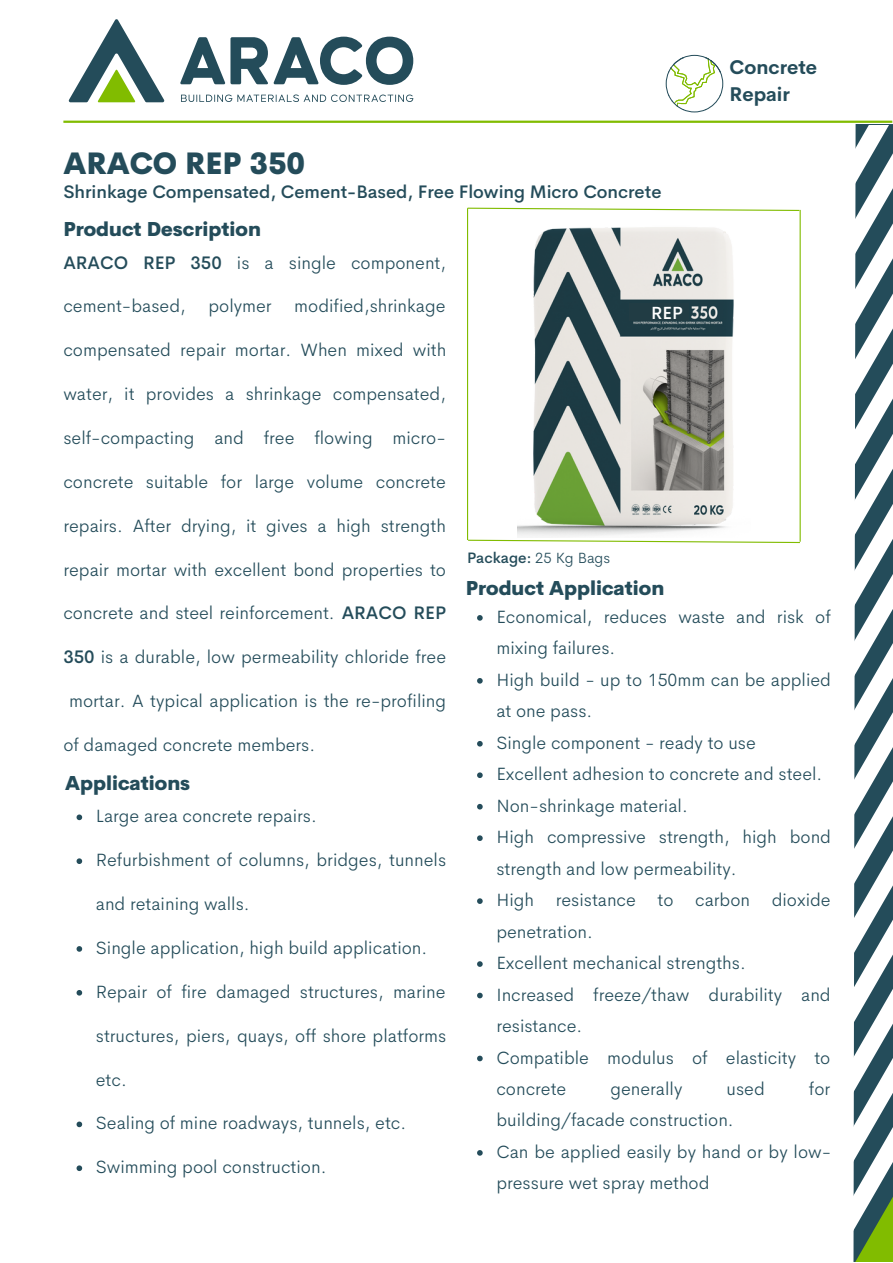
<style>
.page{position:relative;width:893px;height:1263px;background:#fff}
.page>*{position:absolute;margin:0;border:0;box-sizing:border-box;transform-origin:0 0}
.t1{font:800 30px "Cerebri Sans";color:#244c5a}
.t2{font:800 19.5px "Cerebri Sans";color:#244c5a}
.t3{font:700 19.5px "Cerebri Sans";color:#244c5a}
.t4{font:300 18px/31.5px "Cerebri Sans";color:#244c5a}
.t5{font:500 18px "Cerebri Sans";color:#244c5a}
.t6{font:500 17.4px "Cerebri Sans";color:#fff}
.t7{font:500 15px "Cerebri Sans";color:#244c5a}
.s1{font-weight:500}
.s2{font-weight:300}
</style>
<div class="page">
<svg style="left:68px;top:19px;width:97px;height:83px"></svg>
<svg style="left:180px;top:37px;width:233px;height:48px"></svg>
<svg style="left:181px;top:94px;width:232px;height:8px"></svg>
<hr style="left:63px;top:121px;width:829px;height:2px;background:#81bc00">
<svg style="left:851px;top:120px;width:41px;height:41px"></svg>
<svg style="left:853px;top:161px;width:39px;height:1100px"></svg>
<svg style="left:665px;top:55px;width:58px;height:57px"></svg>
<svg style="left:477px;top:615px;width:5px;height:5px"></svg>
<svg style="left:477px;top:678px;width:5px;height:5px"></svg>
<svg style="left:477px;top:741px;width:5px;height:5px"></svg>
<svg style="left:477px;top:772px;width:5px;height:6px"></svg>
<svg style="left:477px;top:803px;width:5px;height:6px"></svg>
<svg style="left:477px;top:835px;width:5px;height:5px"></svg>
<svg style="left:477px;top:898px;width:5px;height:5px"></svg>
<svg style="left:477px;top:961px;width:5px;height:5px"></svg>
<svg style="left:477px;top:992px;width:5px;height:6px"></svg>
<svg style="left:477px;top:1055px;width:5px;height:6px"></svg>
<svg style="left:477px;top:1150px;width:5px;height:5px"></svg>
<svg style="left:77px;top:814px;width:5px;height:6px"></svg>
<svg style="left:77px;top:858px;width:5px;height:6px"></svg>
<svg style="left:77px;top:946px;width:5px;height:5px"></svg>
<svg style="left:77px;top:990px;width:5px;height:5px"></svg>
<svg style="left:77px;top:1121px;width:5px;height:6px"></svg>
<svg style="left:77px;top:1165px;width:5px;height:5px"></svg>
<svg style="left:468px;top:539px;width:333px;height:4px"></svg>
<svg style="left:467px;top:207px;width:333px;height:4px"></svg>
<hr style="left:467px;top:208px;width:1px;height:332px;background:#81bc00">
<hr style="left:799px;top:210px;width:1px;height:331px;background:#81bc00">
<img style="left:517px;top:227px;width:217px;height:310px">
<div style="left:629px;top:303px;width:60px;height:17px;background:#213c44"></div>
<p class="t1" style="left:63px;top:144px;width:243px">ARACO REP 350</p>
<p class="t5" style="left:63px;top:180px;width:599px">Shrinkage Compensated, Cement-Based, Free Flowing Micro Concrete</p>
<p class="t2" style="left:63px;top:216px;width:199px">Product Description</p>
<p class="t3" style="left:729px;top:54px;width:89px">Concrete</p>
<p class="t3" style="left:729px;top:81px;width:62px">Repair</p>
<p class="t4" style="left:63px;top:246px;width:384px"><span class="s1">ARACO REP 350</span> is a single component,</p>
<p class="t4" style="left:63px;top:290px;width:124px">cement-based,</p>
<p class="t4" style="left:208px;top:290px;width:65px">polymer</p>
<p class="t4" style="left:294px;top:290px;width:153px">modified,shrinkage</p>
<p class="t4" style="left:63px;top:334px;width:384px">compensated repair mortar. When mixed with</p>
<p class="t4" style="left:63px;top:378px;width:384px">water, it provides a shrinkage compensated,</p>
<p class="t4" style="left:63px;top:422px;width:384px">self-compacting and free flowing micro-</p>
<p class="t4" style="left:63px;top:465px;width:384px">concrete suitable for large volume concrete</p>
<p class="t4" style="left:63px;top:509px;width:384px">repairs. After drying, it gives a high strength</p>
<p class="t4" style="left:63px;top:553px;width:384px">repair mortar with excellent bond properties to</p>
<p class="t4" style="left:63px;top:597px;width:384px">concrete and steel reinforcement. <span class="s1">ARACO REP</span></p>
<p class="t4" style="left:63px;top:641px;width:384px"><span class="s1">350</span> is a durable, low permeability chloride free</p>
<p class="t4" style="left:69px;top:685px;width:378px">mortar. A typical application is the re-profiling</p>
<p class="t4" style="left:63px;top:729px;width:253px">of damaged concrete members.</p>
<p class="t2" style="left:65px;top:770px;width:126px">Applications</p>
<p class="t4" style="left:96px;top:800px;width:222px">Large area concrete repairs.</p>
<p class="t4" style="left:96px;top:844px;width:352px">Refurbishment of columns, bridges, tunnels</p>
<p class="t4" style="left:96px;top:888px;width:155px">and retaining walls.</p>
<p class="t4" style="left:96px;top:931px;width:333px">Single application, high build application.</p>
<p class="t4" style="left:96px;top:975px;width:351px">Repair of fire damaged structures, marine</p>
<p class="t4" style="left:96px;top:1019px;width:352px">structures, piers, quays, off shore platforms</p>
<p class="t4" style="left:96px;top:1063px;width:33px">etc.</p>
<p class="t4" style="left:96px;top:1107px;width:312px">Sealing of mine roadways, tunnels, etc.</p>
<p class="t4" style="left:96px;top:1151px;width:232px">Swimming pool construction.</p>
<p class="t6" style="left:651px;top:301px;width:33px">REP</p>
<p class="t7" style="left:467px;top:548px;width:145px">Package: <span class="s2">25 Kg Bags</span></p>
<p class="t2" style="left:466px;top:576px;width:200px">Product Application</p>
<p class="t4" style="left:496px;top:601px;width:336px">Economical, reduces waste and risk of mixing failures.</p>
<p class="t4" style="left:496px;top:663px;width:336px">High build - up to 150mm can be applied at one pass.</p>
<p class="t4" style="left:496px;top:726px;width:261px">Single component - ready to use</p>
<p class="t4" style="left:496px;top:758px;width:327px">Excellent adhesion to concrete and steel.</p>
<p class="t4" style="left:496px;top:789px;width:193px">Non-shrinkage material.</p>
<p class="t4" style="left:496px;top:821px;width:336px">High compressive strength, high bond strength and low permeability.</p>
<p class="t4" style="left:496px;top:884px;width:336px">High resistance to carbon dioxide penetration.</p>
<p class="t4" style="left:496px;top:946px;width:251px">Excellent mechanical strengths.</p>
<p class="t4" style="left:496px;top:978px;width:336px">Increased freeze/thaw durability and resistance.</p>
<p class="t4" style="left:496px;top:1041px;width:335px">Compatible modulus of elasticity to concrete</p>
<p class="t4" style="left:610px;top:1072px;width:73px">generally</p>
<p class="t4" style="left:726px;top:1072px;width:40px">used</p>
<p class="t4" style="left:808px;top:1072px;width:23px">for</p>
<p class="t4" style="left:496px;top:1104px;width:239px">building/facade construction.</p>
<p class="t4" style="left:496px;top:1135px;width:336px">Can be applied easily by hand or by low&shy;pressure wet spray method</p>
</div>
